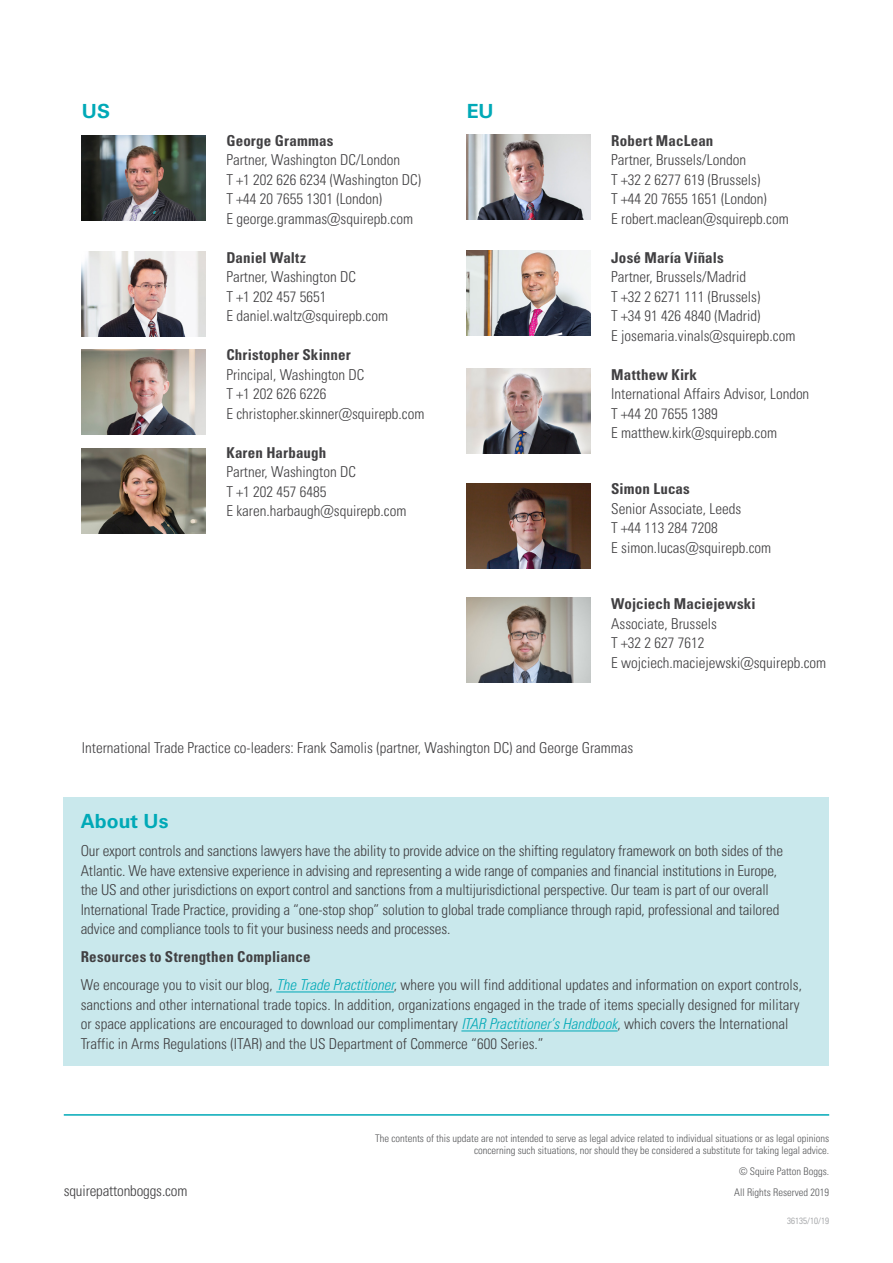
<style>
.page{position:relative;width:893px;height:1263px;background:#fff}
.page>*{position:absolute;margin:0;border:0;box-sizing:border-box;transform-origin:0 0}
.t1{font:700 19.5px "Univers LTCYR 65";color:#00a9b7}
.t2{font:15px/19.5px "Univers LTCYR 47 Light Cond";color:#414042}
.t3{font:15px "Univers LTCYR 67 Bold Cond";letter-spacing:.01em;color:#414042}
.t4{font:10.5px/12.6px "Univers LTCYR 47 Light Cond";color:#58595b;text-align:right}
.t5{font:9px "Univers LTCYR 47 Light Cond";color:#939598}
.s1{font-family:"Univers LTCYR 47 Light Cond Obl";color:#00a9b7}
</style>
<div class="page">
<hr style="left:64px;top:1114px;width:765px;height:2px;background:#00a9b7">
<div style="left:64px;top:797px;width:765px;height:269px;background:#c9e8ec"></div>
<hr style="left:276px;top:991px;width:118px;height:1px;background:#00a9b7">
<hr style="left:461px;top:1030px;width:157px;height:1px;background:#00a9b7">
<img style="left:82px;top:135px;width:123px;height:85px">
<img style="left:82px;top:251px;width:123px;height:85px">
<img style="left:82px;top:349px;width:123px;height:85px">
<img style="left:82px;top:448px;width:123px;height:85px">
<img style="left:467px;top:135px;width:123px;height:85px">
<img style="left:467px;top:251px;width:123px;height:85px">
<img style="left:467px;top:369px;width:123px;height:85px">
<img style="left:467px;top:483px;width:123px;height:85px">
<img style="left:467px;top:598px;width:123px;height:85px">
<h1 class="t1" style="left:82px;top:97px;width:30px">US</h1>
<p class="t3" style="left:226px;top:131px;width:108px">George Grammas</p>
<p class="t2" style="left:226px;top:150px;width:196px">Partner, Washington DC/London<br>T +1 202 626 6234 (Washington DC)<br>T +44 20 7655 1301 (London)<br>E george.grammas@squirepb.com</p>
<p class="t3" style="left:226px;top:248px;width:81px">Daniel Waltz</p>
<p class="t2" style="left:226px;top:267px;width:163px">Partner, Washington DC<br>T +1 202 457 5651<br>E daniel.waltz@squirepb.com</p>
<p class="t3" style="left:226px;top:346px;width:126px">Christopher Skinner</p>
<p class="t2" style="left:226px;top:364px;width:200px">Principal, Washington DC<br>T +1 202 626 6226<br>E christopher.skinner@squirepb.com</p>
<p class="t3" style="left:226px;top:443px;width:101px">Karen Harbaugh</p>
<p class="t2" style="left:226px;top:462px;width:181px">Partner, Washington DC<br>T +1 202 457 6485<br>E karen.harbaugh@squirepb.com</p>
<h1 class="t1" style="left:467px;top:97px;width:29px">EU</h1>
<p class="t3" style="left:611px;top:131px;width:104px">Robert MacLean</p>
<p class="t2" style="left:611px;top:150px;width:179px">Partner, Brussels/London<br>T +32 2 6277 619 (Brussels)<br>T +44 20 7655 1651 (London)<br>E robert.maclean@squirepb.com</p>
<p class="t3" style="left:611px;top:248px;width:114px">José María Viñals</p>
<p class="t2" style="left:611px;top:267px;width:186px">Partner, Brussels/Madrid<br>T +32 2 6271 111 (Brussels)<br>T +34 91 426 4840 (Madrid)<br>E josemaria.vinals@squirepb.com</p>
<p class="t3" style="left:611px;top:365px;width:87px">Matthew Kirk</p>
<p class="t2" style="left:611px;top:384px;width:200px">International Affairs Advisor, London<br>T +44 20 7655 1389<br>E matthew.kirk@squirepb.com</p>
<p class="t3" style="left:611px;top:480px;width:80px">Simon Lucas</p>
<p class="t2" style="left:611px;top:498px;width:161px">Senior Associate, Leeds<br>T +44 113 284 7208<br>E simon.lucas@squirepb.com</p>
<p class="t3" style="left:611px;top:594px;width:146px">Wojciech Maciejewski</p>
<p class="t2" style="left:611px;top:613px;width:216px">Associate, Brussels<br>T +32 2 627 7612<br>E wojciech.maciejewski@squirepb.com</p>
<p class="t2" style="left:82px;top:737px;width:553px">International Trade Practice co-leaders: Frank Samolis (partner, Washington DC) and George Grammas</p>
<h1 class="t1" style="left:81px;top:808px;width:89px">About Us</h1>
<p class="t2" style="left:81px;top:840px;width:704px">Our export controls and sanctions lawyers have the ability to provide advice on the shifting regulatory framework on both sides of the Atlantic. We have extensive experience in advising and representing a wide range of companies and financial institutions in Europe, the US and other jurisdictions on export control and sanctions from a multijurisdictional perspective. Our team is part of our overall International Trade Practice, providing a “one-stop shop” solution to global trade compliance through rapid, professional and tailored advice and compliance tools to fit your business needs and processes.</p>
<p class="t3" style="left:81px;top:948px;width:231px">Resources to Strengthen Compliance</p>
<p class="t2" style="left:81px;top:974px;width:723px">We encourage you to visit our blog, <span class="s1">The Trade Practitioner</span>, where you will find additional updates and information on export controls, sanctions and other international trade topics. In addition, organizations engaged in the trade of items specially designed for military or space applications are encouraged to download our complimentary <span class="s1">ITAR Practitioner’s Handbook</span>, which covers the International Traffic in Arms Regulations (ITAR) and the US Department of Commerce “600 Series.”</p>
<p class="t4" style="left:375px;top:1131px;width:456px">The contents of this update are not intended to serve as legal advice related to individual situations or as legal opinions concerning such situations, nor should they be considered a substitute for taking legal advice.</p>
<p class="t4" style="left:739px;top:1165px;width:92px">© Squire Patton Boggs.</p>
<p class="t2" style="left:64px;top:1180px;width:125px">squirepattonboggs.com</p>
<p class="t4" style="left:734px;top:1186px;width:97px">All Rights Reserved 2019</p>
<p class="t5" style="left:787px;top:1215px;width:43px">36135/10/19</p>
</div>
